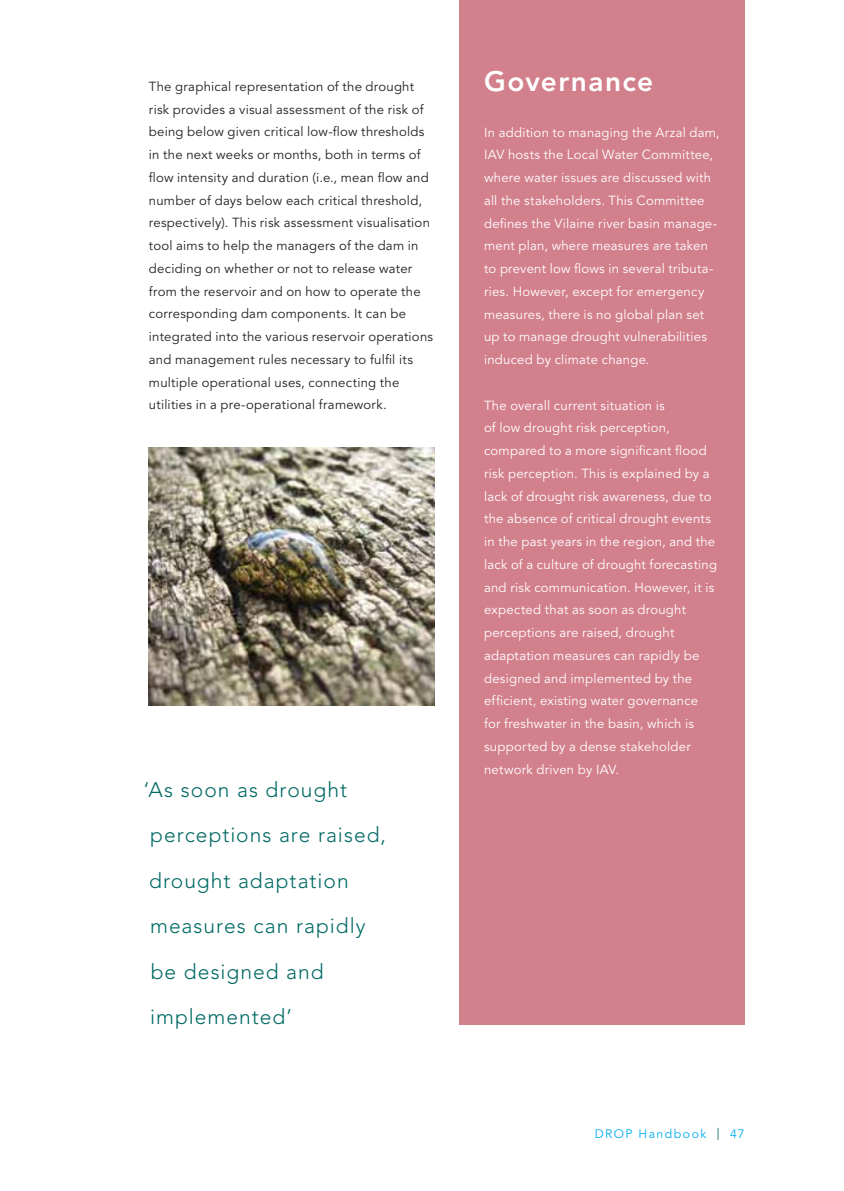
<style>
.page{position:relative;width:844px;height:1191px;background:#fff}
.page>*{position:absolute;margin:0;border:0;box-sizing:border-box;transform-origin:0 0}
.t1{font:800 28px "Avenir LT Std";letter-spacing:.05em;color:#fff}
.t2{font:300 21px/45.5px "Avenir LT Std";letter-spacing:.05em;color:#006963}
.t3{font:13.12px/22.8px "Avenir LT Std";letter-spacing:.015em;color:#fff}
.t4{font:13.12px/22.8px "Avenir LT Std";letter-spacing:.015em;color:#231f20}
.t5{font:12.25px "Avenir LT Std";letter-spacing:.12em;color:#00aeef}
.s1{color:#006963}
</style>
<div class="page">
<div style="left:459px;top:0;width:285px;height:1024px;background:#d3808d"></div>
<img style="left:149px;top:447px;width:285px;height:258px">
<p class="t4" style="left:149px;top:75px;width:285px">The graphical representation of the drought risk provides a visual assessment of the risk of being below given critical low-flow thresholds in the next weeks or months, both in terms of flow intensity and duration (i.e., mean flow and number of days below each critical threshold, respectively). This risk assessment visualisation tool aims to help the managers of the dam in deciding on whether or not to release water from the reservoir and on how to operate the corresponding dam components. It can be integrated into the various reservoir operations and management rules necessary to fulfil its multiple operational uses, connecting the utilities in a pre-operational framework.</p>
<h2 class="t2" style="left:144px;top:766px;width:244px">‘As soon as drought perceptions are raised, drought adaptation measures can rapidly be designed and implemented’</h2>
<h1 class="t1" style="left:484px;top:65px;width:171px">Governance</h1>
<p class="t3" style="left:484px;top:121px;width:237px">In addition to managing the Arzal dam, IAV hosts the Local Water Committee, where water issues are discussed with all the stakeholders. This Committee defines the Vilaine river basin manage&shy;ment plan, where measures are taken to prevent low flows in several tributa&shy;ries. However, except for emergency measures, there is no global plan set up to manage drought vulnerabilities induced by climate change.</p>
<p class="t3" style="left:484px;top:394px;width:234px">The overall current situation is<br>of low drought risk perception, compared to a more significant flood risk perception. This is explained by a lack of drought risk awareness, due to the absence of critical drought events in the past years in the region, and the lack of a culture of drought forecasting and risk communication. However, it is expected that as soon as drought perceptions are raised, drought adaptation measures can rapidly be designed and implemented by the efficient, existing water governance for freshwater in the basin, which is supported by a dense stakeholder network driven by IAV.</p>
<p class="t5" style="left:594px;top:1126px;width:151px">DROP Handbook <span class="s1">|</span> 47</p>
</div>
